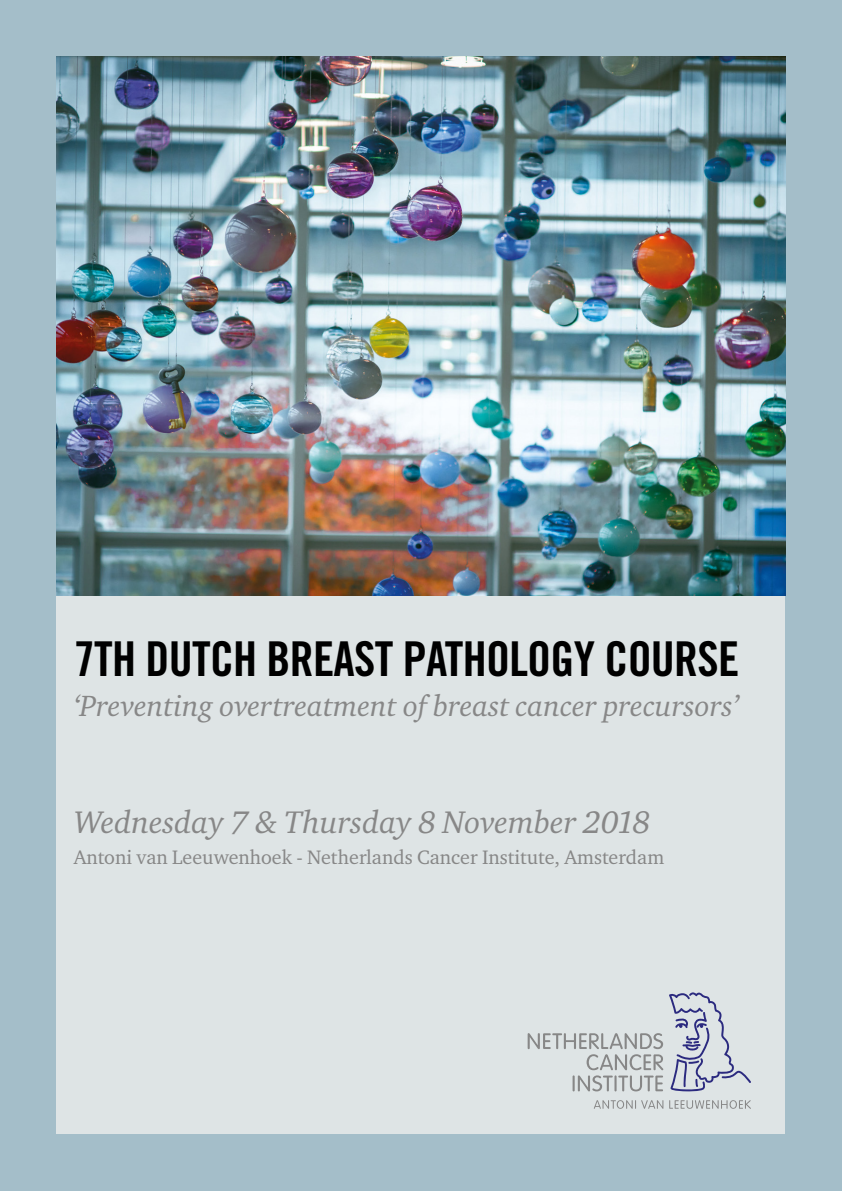
<style>
.page{position:relative;width:842px;height:1191px;background:#a4bec9}
.page>*{position:absolute;margin:0;border:0;box-sizing:border-box;transform-origin:0 0}
.AVL_TITEL_WIT{font:48px "Trade Gothic LT Std Bd Cn 20";letter-spacing:-.015em;color:#000}
.AVL_CHAPEAU_CURSIEF{font:italic 32px "Charter ITC";color:#878787}
.AVL_CHAPEAU_CURSIEF-2{font:italic 30px "Charter ITC";color:#878787}
.AVL_tussenkop{font:20px "Charter ITC";color:#878787}
</style>
<div class="page">
<div style="left:57px;top:529px;width:728px;height:605px;background:#dee4e5"></div>
<img style="left:57px;top:57px;width:728px;height:538px">
<svg style="left:528px;top:992px;width:223px;height:116px"></svg>
<p class="AVL_TITEL_WIT" style="left:74px;top:630px;width:667px">7TH DUTCH BREAST PATHOLOGY COURSE</p>
<p class="AVL_CHAPEAU_CURSIEF-2" style="left:74px;top:687px;width:667px">‘Preventing overtreatment of breast cancer precursors’</p>
<p class="AVL_CHAPEAU_CURSIEF" style="left:74px;top:802px;width:578px">Wednesday 7 &amp; Thursday 8 November 2018</p>
<p class="AVL_tussenkop" style="left:74px;top:844px;width:592px">Antoni van Leeuwenhoek - Netherlands Cancer Institute, Amsterdam</p>
</div>
